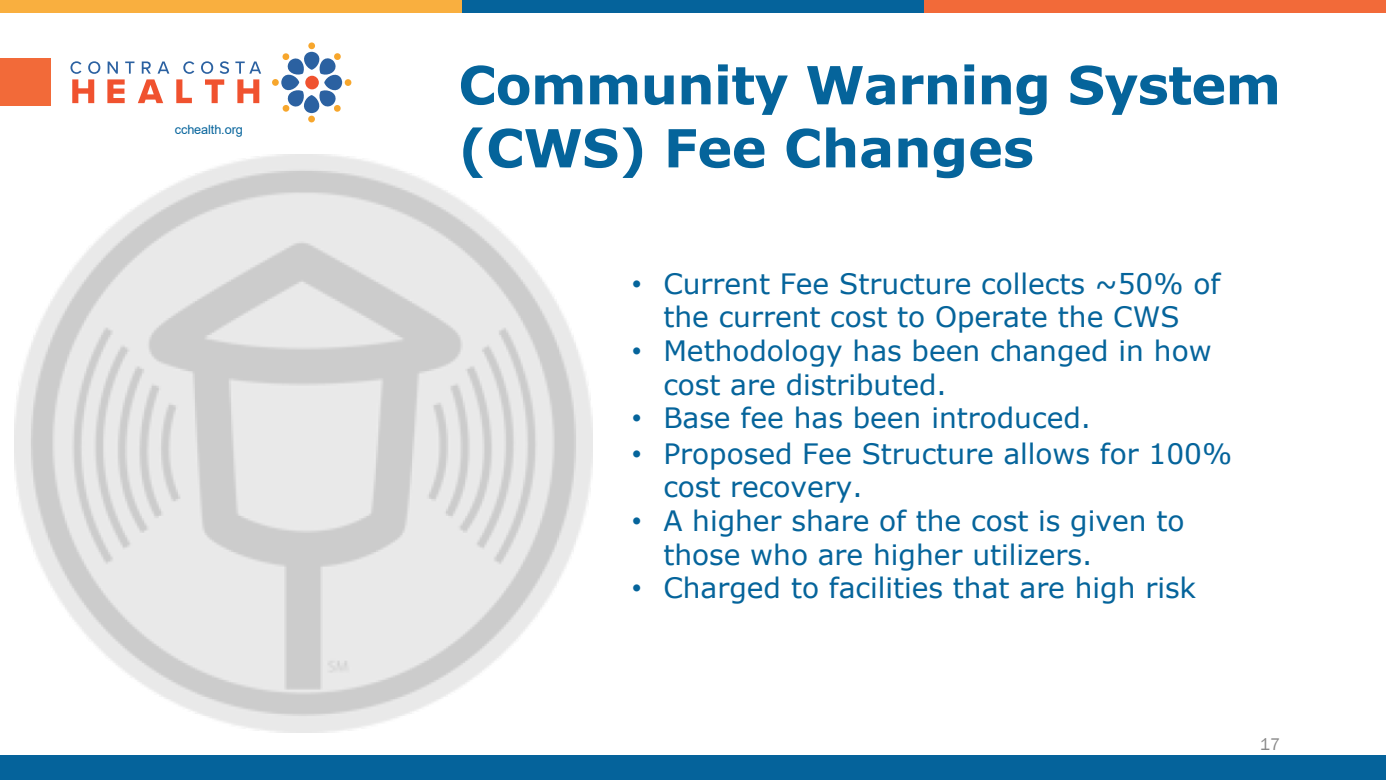
<style>
.page{position:relative;width:1386px;height:780px;background:#fff}
.page>*{position:absolute;margin:0;border:0;box-sizing:border-box;transform-origin:0 0}
.t1{font:700 52.5px/63px "Verdana";letter-spacing:-.015em;color:#05649b}
.t2{font:28px/33.6px "Verdana";color:#05649b}
.t3{font:17.32px "Franklin Gothic";color:#888}
.t4{font:12.69px "Arial";letter-spacing:-.01em;color:#05639b}
.s1{font-family:"Arial"}
</style>
<div class="page">
<div style="left:0;top:59px;width:50px;height:47px;background:#f26a39"></div>
<div style="left:0;top:755px;width:1385px;height:24px;background:#05639b"></div>
<div style="left:0;top:0;width:461px;height:12px;background:#f9af3f"></div>
<div style="left:462px;top:0;width:461px;height:12px;background:#05639b"></div>
<div style="left:924px;top:0;width:461px;height:12px;background:#f26a39"></div>
<svg style="left:70px;top:61px;width:30px;height:42px"></svg>
<svg style="left:107px;top:61px;width:62px;height:42px"></svg>
<svg style="left:176px;top:61px;width:18px;height:42px"></svg>
<svg style="left:201px;top:61px;width:28px;height:42px"></svg>
<svg style="left:235px;top:61px;width:26px;height:42px"></svg>
<div style="left:308px;top:42px;width:7px;height:7px;background:#f7a62c;border-radius:50%"></div>
<div style="left:344px;top:79px;width:7px;height:7px;background:#f7a62c;border-radius:50%"></div>
<div style="left:308px;top:116px;width:7px;height:6px;background:#f7a62c;border-radius:50%"></div>
<div style="left:272px;top:79px;width:7px;height:7px;background:#f7a62c;border-radius:50%"></div>
<svg style="left:281px;top:52px;width:61px;height:61px"></svg>
<img style="left:14px;top:154px;width:578px;height:578px">
<p class="t4" style="left:175px;top:120px;width:70px">cchealth.org</p>
<h2 class="t1" style="left:458px;top:53px;width:824px">Community Warning System (CWS) Fee Changes</h2>
<p class="t2" style="left:631px;top:266px;width:590px;text-align:center"><span class="s1">•</span> Current Fee Structure collects ~50% of the current cost to Operate the CWS</p>
<p class="t2" style="left:663px;top:333px;width:550px;text-indent:-32px"><span class="s1">•</span> Methodology has been changed in how cost are distributed.</p>
<p class="t2" style="left:631px;top:401px;width:460px"><span class="s1">•</span> Base fee has been introduced.</p>
<p class="t2" style="left:663px;top:436px;width:570px;text-indent:-32px"><span class="s1">•</span> Proposed Fee Structure allows for 100% cost recovery.</p>
<p class="t2" style="left:663px;top:503px;width:522px;text-indent:-32px"><span class="s1">•</span> A higher share of the cost is given to those who are higher utilizers.</p>
<p class="t2" style="left:631px;top:570px;width:566px"><span class="s1">•</span> Charged to facilities that are high risk</p>
<p class="t3" style="left:1259px;top:732px;width:22px">17</p>
</div>
